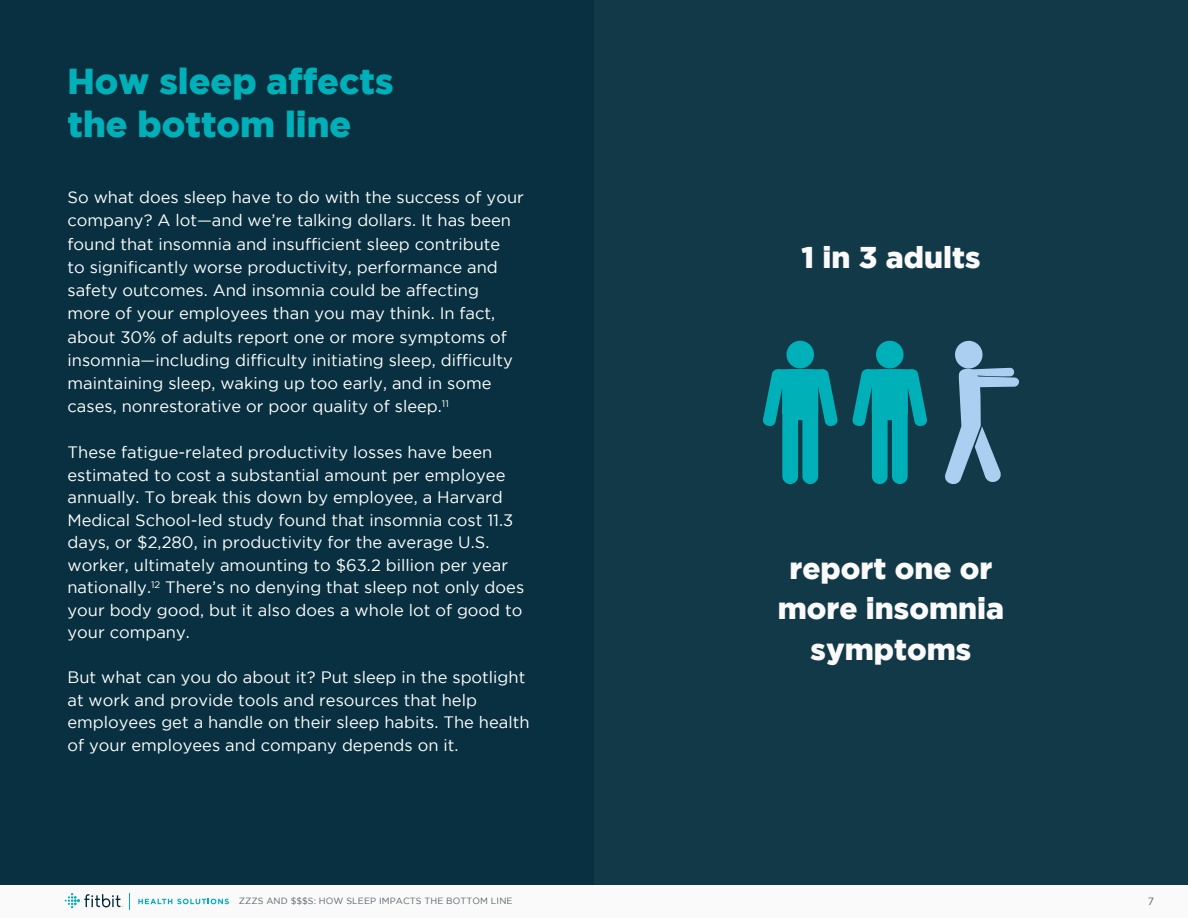
<style>
.page{position:relative;width:1188px;height:918px;background:#fff}
.page>*{position:absolute;margin:0;border:0;box-sizing:border-box;transform-origin:0 0}
.t1{font:900 36px/43.2px "Gotham";color:#00b0b9}
.t2{font:900 30px/40.5px "Gotham";color:#fafafa;text-align:center}
.t3{font:16.5px/22.5px "Gotham";color:#fff}
.t4{font:10.5px "Gotham";color:#576569}
.t5{font:9px "Gotham";letter-spacing:.015em;color:#576569}
</style>
<div class="page">
<div style="left:0;top:884px;width:1188px;height:34px;background:#fafafa"></div>
<svg style="left:138px;top:899px;width:91px;height:5px"></svg>
<svg style="left:65px;top:893px;width:58px;height:15px"></svg>
<div style="left:0;top:0;width:1188px;height:884px;background:#083040"></div>
<div style="left:594px;top:0;width:594px;height:884px;background:#123948"></div>
<svg style="left:763px;top:341px;width:75px;height:143px"></svg>
<svg style="left:852px;top:341px;width:75px;height:143px"></svg>
<svg style="left:945px;top:341px;width:74px;height:144px"></svg>
<h1 class="t1" style="left:68px;top:59px;width:328px">How sleep affects the bottom line</h1>
<p class="t3" style="left:68px;top:185px;width:458px;line-height:23.2px">So what does sleep have to do with the success of your company? A lot—and we’re talking dollars. It has been found that insomnia and insufficient sleep contribute<br>to significantly worse productivity, performance and safety outcomes. And insomnia could be affecting more of your employees than you may think. In fact, about 30% of adults report one or more symptoms of insomnia—including difficulty initiating sleep, difficulty maintaining sleep, waking up too early, and in some cases, nonrestorative or poor quality of sleep.<sup>11</sup></p>
<p class="t3" style="left:67px;top:441px;width:458px">These fatigue-related productivity losses have been estimated to cost a substantial amount per employee annually. To break this down by employee, a Harvard Medical School-led study found that insomnia cost 11.3 days, or $2,280, in productivity for the average U.S. worker, ultimately amounting to $63.2 billion per year nationally.<sup>12</sup> There’s no denying that sleep not only does your body good, but it also does a whole lot of good to your company.</p>
<p class="t3" style="left:67px;top:666px;width:464px">But what can you do about it? Put sleep in the spotlight at work and provide tools and resources that help employees get a handle on their sleep habits. The health of your employees and company depends on it.</p>
<h2 class="t2" style="left:802px;top:236px;width:180px">1 in 3 adults</h2>
<h2 class="t2" style="left:778px;top:547px;width:228px">report one or more insomnia symptoms</h2>
<p class="t5" style="left:239px;top:896px;width:275px">ZZZS AND $$$S: HOW SLEEP IMPACTS THE BOTTOM LINE</p>
<p class="t4" style="left:1148px;top:895px;width:8px">7</p>
</div>
